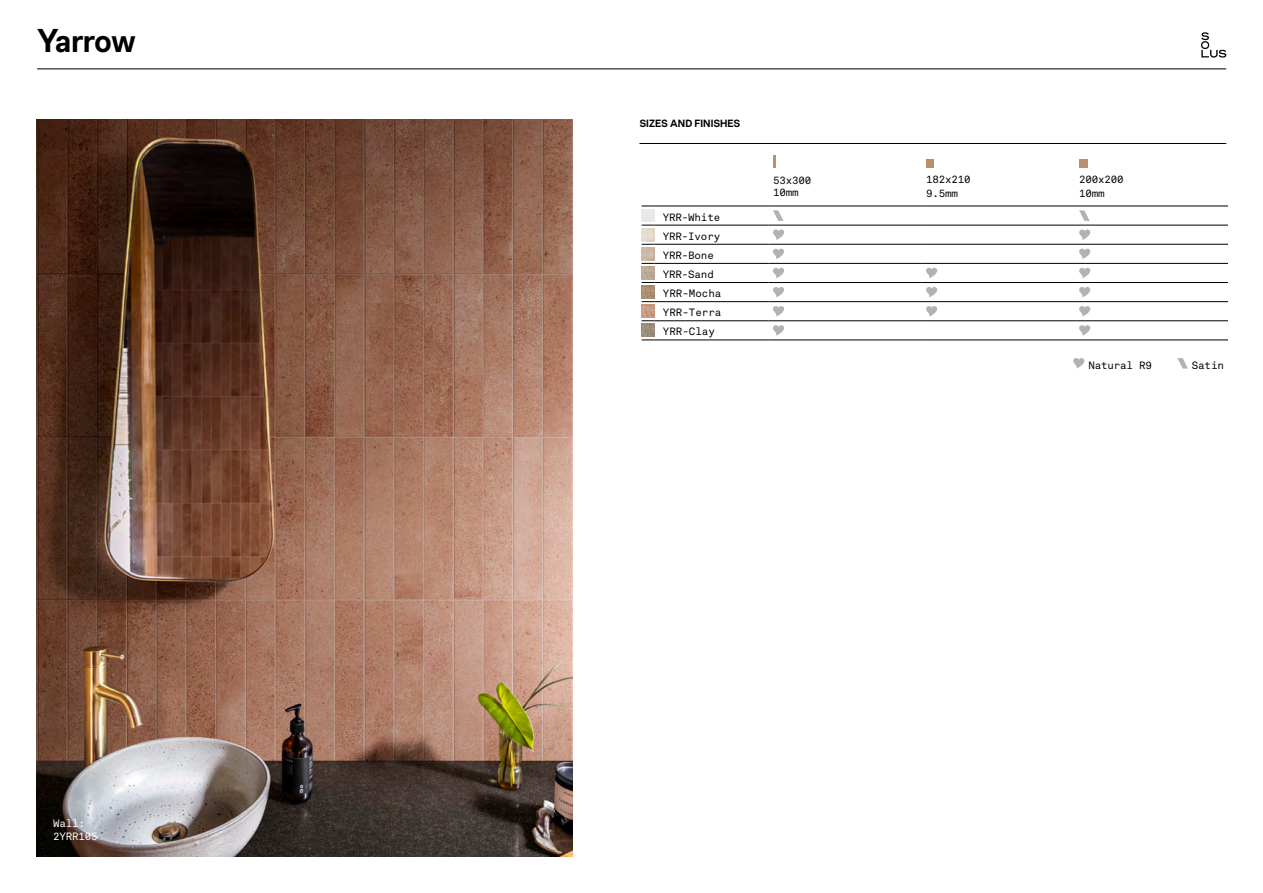
<style>
.page{position:relative;width:1263px;height:893px;background:#fff}
.page>*{position:absolute;margin:0;border:0;box-sizing:border-box;transform-origin:0 0}
.t1{font:600 33px "Chromatic Pro Grotesque";letter-spacing:-.03em;color:#000}
.t2{font:10.5px/19.2px "Akkurat Mono LL";letter-spacing:-.015em;color:#000}
.t3{font:600 10.5px "Chromatic Pro Grotesque";color:#000}
.t4{font:10.5px/13.5px "Akkurat Mono LL";letter-spacing:-.015em;color:#fff}
</style>
<div class="page">
<hr style="left:37px;top:69px;width:1189px;height:1px;background:#000">
<img style="left:37px;top:120px;width:535px;height:736px">
<hr style="left:654px;top:206px;width:115px;height:1px;background:#000">
<hr style="left:769px;top:206px;width:153px;height:1px;background:#000">
<hr style="left:922px;top:206px;width:153px;height:1px;background:#000">
<hr style="left:1075px;top:206px;width:153px;height:1px;background:#000">
<hr style="left:654px;top:225px;width:115px;height:1px;background:#000">
<hr style="left:769px;top:225px;width:153px;height:1px;background:#000">
<hr style="left:922px;top:225px;width:153px;height:1px;background:#000">
<hr style="left:1075px;top:225px;width:153px;height:1px;background:#000">
<hr style="left:654px;top:244px;width:115px;height:1px;background:#000">
<hr style="left:769px;top:244px;width:153px;height:1px;background:#000">
<hr style="left:922px;top:244px;width:153px;height:1px;background:#000">
<hr style="left:1075px;top:244px;width:153px;height:1px;background:#000">
<hr style="left:654px;top:263px;width:115px;height:1px;background:#000">
<hr style="left:769px;top:263px;width:153px;height:1px;background:#000">
<hr style="left:922px;top:263px;width:153px;height:1px;background:#000">
<hr style="left:1075px;top:263px;width:153px;height:1px;background:#000">
<hr style="left:654px;top:282px;width:115px;height:1px;background:#000">
<hr style="left:769px;top:282px;width:153px;height:1px;background:#000">
<hr style="left:922px;top:282px;width:153px;height:1px;background:#000">
<hr style="left:1075px;top:282px;width:153px;height:1px;background:#000">
<hr style="left:654px;top:301px;width:115px;height:1px;background:#000">
<hr style="left:769px;top:301px;width:153px;height:1px;background:#000">
<hr style="left:922px;top:301px;width:153px;height:1px;background:#000">
<hr style="left:1075px;top:301px;width:153px;height:1px;background:#000">
<hr style="left:654px;top:321px;width:115px;height:1px;background:#000">
<hr style="left:769px;top:321px;width:153px;height:1px;background:#000">
<hr style="left:922px;top:321px;width:153px;height:1px;background:#000">
<hr style="left:1075px;top:321px;width:153px;height:1px;background:#000">
<hr style="left:654px;top:340px;width:115px;height:1px;background:#000">
<hr style="left:769px;top:340px;width:153px;height:1px;background:#000">
<hr style="left:922px;top:340px;width:153px;height:1px;background:#000">
<hr style="left:1075px;top:340px;width:153px;height:1px;background:#000">
<svg style="left:773px;top:155px;width:2px;height:13px"></svg>
<div style="left:926px;top:159px;width:8px;height:9px;background:#b8916a"></div>
<div style="left:1079px;top:159px;width:9px;height:9px;background:#b8916a"></div>
<svg style="left:773px;top:210px;width:10px;height:11px"></svg>
<svg style="left:1079px;top:210px;width:11px;height:11px"></svg>
<svg style="left:773px;top:230px;width:11px;height:10px"></svg>
<svg style="left:1079px;top:230px;width:11px;height:10px"></svg>
<svg style="left:773px;top:249px;width:11px;height:10px"></svg>
<svg style="left:1079px;top:249px;width:11px;height:10px"></svg>
<svg style="left:773px;top:268px;width:11px;height:10px"></svg>
<svg style="left:926px;top:268px;width:11px;height:10px"></svg>
<svg style="left:1079px;top:268px;width:11px;height:10px"></svg>
<svg style="left:773px;top:287px;width:11px;height:10px"></svg>
<svg style="left:926px;top:287px;width:11px;height:10px"></svg>
<svg style="left:1079px;top:287px;width:11px;height:10px"></svg>
<svg style="left:773px;top:306px;width:11px;height:11px"></svg>
<svg style="left:926px;top:306px;width:11px;height:11px"></svg>
<svg style="left:1079px;top:306px;width:11px;height:11px"></svg>
<svg style="left:642px;top:206px;width:12px;height:135px"></svg>
<svg style="left:773px;top:325px;width:11px;height:11px"></svg>
<svg style="left:1079px;top:325px;width:11px;height:11px"></svg>
<hr style="left:639px;top:143px;width:587px;height:1px;background:#000">
<svg style="left:1201px;top:32px;width:25px;height:26px"></svg>
<svg style="left:1073px;top:358px;width:11px;height:11px"></svg>
<svg style="left:1177px;top:358px;width:11px;height:11px"></svg>
<h1 class="t1" style="left:37px;top:20px;width:100px">Yarrow</h1>
<p class="t4" style="left:53px;top:816px;width:46px">Wall:<br>2YRR105</p>
<p class="t3" style="left:639px;top:117px;width:102px">SIZES AND FINISHES</p>
<p class="t2" style="left:663px;top:207px;width:60px">YRR-White<br>YRR-Ivory<br>YRR-Bone<br>YRR-Sand<br>YRR-Mocha<br>YRR-Terra<br>YRR-Clay</p>
<p class="t2" style="left:773px;top:173px;width:40px;line-height:12.6px">53x300<br>10mm</p>
<p class="t2" style="left:926px;top:172px;width:46px;line-height:13.5px">182x210<br>9.5mm</p>
<p class="t2" style="left:1079px;top:172px;width:46px;line-height:13.5px">200x200<br>10mm</p>
<p class="t2" style="left:1088px;top:355px;width:65px">Natural R9</p>
<p class="t2" style="left:1192px;top:355px;width:33px">Satin</p>
</div>
